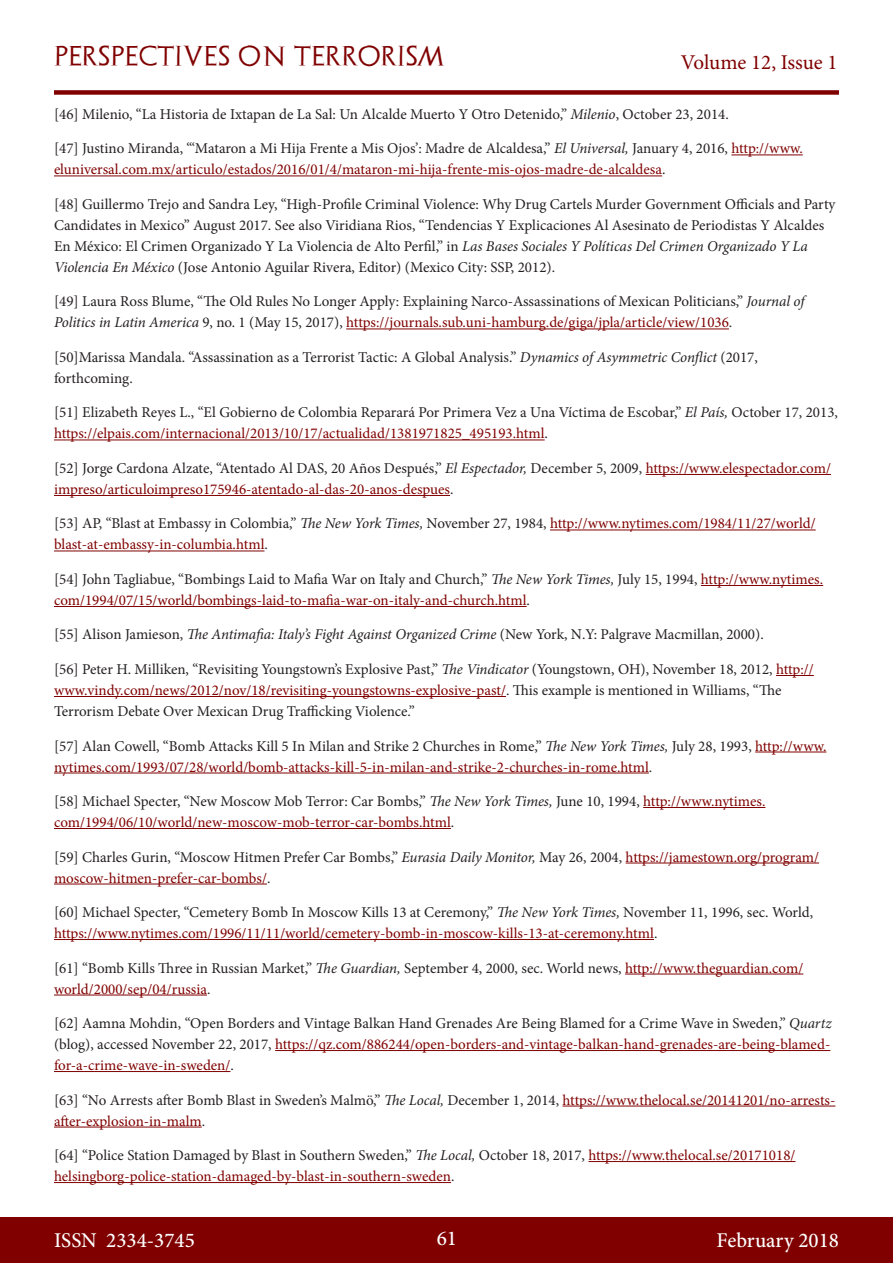
<style>
.page{position:relative;width:893px;height:1263px;background:#fff}
.page>*{position:absolute;margin:0;border:0;box-sizing:border-box;transform-origin:0 0}
.t1{font:500 21px "Minion Pro";color:#fff}
.t2{font:21px "Archeologicaps";letter-spacing:.045em;color:#800000}
.t3{font:21px "Minion Pro";letter-spacing:-.005em;color:#800000}
.Body{font:15px/21px "Minion Pro";color:#231f20}
.Body-2{font:15px/21px "Minion Pro";color:#800000}
.s1{font-style:italic}
.s2{color:#231f20}
.s3{font-style:italic;color:#231f20}
.s4{color:#800000}
</style>
<div class="page">
<div style="left:0;top:1217px;width:893px;height:46px;background:#800000"></div>
<div style="left:54px;top:90px;width:785px;height:5px;background:#800000"></div>
<hr style="left:731px;top:155px;width:72px;height:1px;background:#800000">
<hr style="left:54px;top:176px;width:608px;height:1px;background:#800000">
<hr style="left:346px;top:329px;width:383px;height:1px;background:#800000">
<hr style="left:54px;top:440px;width:491px;height:1px;background:#800000">
<hr style="left:646px;top:474px;width:185px;height:1px;background:#800000">
<hr style="left:54px;top:495px;width:396px;height:1px;background:#800000">
<hr style="left:550px;top:530px;width:266px;height:1px;background:#800000">
<hr style="left:54px;top:551px;width:210px;height:1px;background:#800000">
<hr style="left:701px;top:585px;width:122px;height:1px;background:#800000">
<hr style="left:54px;top:606px;width:473px;height:1px;background:#800000">
<hr style="left:776px;top:675px;width:38px;height:1px;background:#800000">
<hr style="left:54px;top:696px;width:452px;height:1px;background:#800000">
<hr style="left:755px;top:752px;width:71px;height:1px;background:#800000">
<hr style="left:54px;top:773px;width:595px;height:1px;background:#800000">
<hr style="left:643px;top:807px;width:122px;height:1px;background:#800000">
<hr style="left:54px;top:828px;width:397px;height:1px;background:#800000">
<hr style="left:626px;top:863px;width:193px;height:1px;background:#800000">
<hr style="left:54px;top:884px;width:213px;height:1px;background:#800000">
<hr style="left:54px;top:939px;width:600px;height:1px;background:#800000">
<hr style="left:625px;top:974px;width:178px;height:1px;background:#800000">
<hr style="left:54px;top:995px;width:153px;height:1px;background:#800000">
<hr style="left:275px;top:1050px;width:555px;height:1px;background:#800000">
<hr style="left:54px;top:1071px;width:176px;height:1px;background:#800000">
<hr style="left:563px;top:1106px;width:272px;height:1px;background:#800000">
<hr style="left:54px;top:1127px;width:148px;height:1px;background:#800000">
<hr style="left:588px;top:1161px;width:207px;height:1px;background:#800000">
<hr style="left:54px;top:1182px;width:397px;height:1px;background:#800000">
<h1 class="t2" style="left:54px;top:43px;width:392px">PERSPECTIVES ON TERRORISM</h1>
<h1 class="t3" style="left:681px;top:48px;width:158px">Volume 12, Issue 1</h1>
<p class="Body" style="left:54px;top:104px;width:676px">[46] Milenio, “La Historia de Ixtapan de La Sal: Un Alcalde Muerto Y Otro Detenido,” <span class="s1">Milenio</span>, October 23, 2014.</p>
<p class="Body-2" style="left:54px;top:138px;width:750px"><span class="s2">[47] Justino Miranda, “‘Mataron a Mi Hija Frente a Mis Ojos’: Madre de Alcaldesa,”</span> <span class="s3">El Universal,</span> <span class="s2">January 4, 2016,</span> http://www. eluniversal.com.mx/articulo/estados/2016/01/4/mataron-mi-hija-frente-mis-ojos-madre-de-alcaldesa<span class="s2">.</span></p>
<p class="Body" style="left:54px;top:194px;width:783px">[48] Guillermo Trejo and Sandra Ley, “High-Profile Criminal Violence: Why Drug Cartels Murder Government Officials and Party Candidates in Mexico” August 2017. See also Viridiana Rios, “Tendencias Y Explicaciones Al Asesinato de Periodistas Y Alcaldes En México: El Crimen Organizado Y La Violencia de Alto Perfil,” in <span class="s1">Las Bases Sociales Y Políticas Del Crimen Organizado Y La Violencia En México</span> (Jose Antonio Aguilar Rivera, Editor) (Mexico City: SSP, 2012).</p>
<p class="Body" style="left:54px;top:291px;width:752px">[49] Laura Ross Blume, “The Old Rules No Longer Apply: Explaining Narco-Assassinations of Mexican Politicians,” <span class="s1">Journal of<br>Politics in Latin America</span> 9, no. 1 (May 15, 2017), <span class="s4">https://journals.sub.uni-hamburg.de/giga/jpla/article/view/1036</span>.</p>
<p class="Body" style="left:54px;top:347px;width:705px">[50]Marissa Mandala. “Assassination as a Terrorist Tactic: A Global Analysis.” <span class="s1">Dynamics of Asymmetric Conflict</span> (2017, forthcoming.</p>
<p class="Body" style="left:54px;top:402px;width:785px">[51] Elizabeth Reyes L., “El Gobierno de Colombia Reparará Por Primera Vez a Una Víctima de Escobar,” <span class="s1">El País,</span> October 17, 2013, <span class="s4">https://elpais.com/internacional/2013/10/17/actualidad/1381971825_495193.html</span>.</p>
<p class="Body-2" style="left:54px;top:458px;width:778px"><span class="s2">[52] Jorge Cardona Alzate, “Atentado Al DAS, 20 Años Después,”</span> <span class="s3">El Espectador,</span> <span class="s2">December 5, 2009,</span> https://www.elespectador.com/ impreso/articuloimpreso175946-atentado-al-das-20-anos-despues<span class="s2">.</span></p>
<p class="Body-2" style="left:54px;top:513px;width:763px"><span class="s2">[53] AP, “Blast at Embassy in Colombia,”</span> <span class="s3">The New York Times,</span> <span class="s2">November 27, 1984,</span> http://www.nytimes.com/1984/11/27/world/ blast-at-embassy-in-columbia.html<span class="s2">.</span></p>
<p class="Body-2" style="left:54px;top:569px;width:771px"><span class="s2">[54] John Tagliabue, “Bombings Laid to Mafia War on Italy and Church,”</span> <span class="s3">The New York Times,</span> <span class="s2">July 15, 1994,</span> http://www.nytimes. com/1994/07/15/world/bombings-laid-to-mafia-war-on-italy-and-church.html<span class="s2">.</span></p>
<p class="Body" style="left:54px;top:624px;width:711px">[55] Alison Jamieson, <span class="s1">The Antimafia: Italy’s Fight Against Organized Crime</span> (New York, N.Y: Palgrave Macmillan, 2000).</p>
<p class="Body" style="left:54px;top:659px;width:761px">[56] Peter H. Milliken, “Revisiting Youngstown’s Explosive Past,” <span class="s1">The Vindicator</span> (Youngstown, OH), November 18, 2012, <span class="s4">http:// www.vindy.com/news/2012/nov/18/revisiting-youngstowns-explosive-past/</span>. This example is mentioned in Williams, “The<br>Terrorism Debate Over Mexican Drug Trafficking Violence.”</p>
<p class="Body-2" style="left:54px;top:735px;width:774px"><span class="s2">[57] Alan Cowell, “Bomb Attacks Kill 5 In Milan and Strike 2 Churches in Rome,”</span> <span class="s3">The New York Times,</span> <span class="s2">July 28, 1993,</span> http://www. nytimes.com/1993/07/28/world/bomb-attacks-kill-5-in-milan-and-strike-2-churches-in-rome.html<span class="s2">.</span></p>
<p class="Body-2" style="left:54px;top:791px;width:713px"><span class="s2">[58] Michael Specter, “New Moscow Mob Terror: Car Bombs,”</span> <span class="s3">The New York Times,</span> <span class="s2">June 10, 1994,</span> http://www.nytimes. com/1994/06/10/world/new-moscow-mob-terror-car-bombs.html<span class="s2">.</span></p>
<p class="Body-2" style="left:54px;top:846px;width:767px"><span class="s2">[59] Charles Gurin, “Moscow Hitmen Prefer Car Bombs,”</span> <span class="s3">Eurasia Daily Monitor,</span> <span class="s2">May 26, 2004,</span> https://jamestown.org/program/ moscow-hitmen-prefer-car-bombs/<span class="s2">.</span></p>
<p class="Body-2" style="left:54px;top:902px;width:761px"><span class="s2">[60] Michael Specter, “Cemetery Bomb In Moscow Kills 13 at Ceremony,”</span> <span class="s3">The New York Times,</span> <span class="s2">November 11, 1996, sec. World, </span>https://www.nytimes.com/1996/11/11/world/cemetery-bomb-in-moscow-kills-13-at-ceremony.html<span class="s2">.</span></p>
<p class="Body" style="left:54px;top:957px;width:751px">[61] “Bomb Kills Three in Russian Market,” <span class="s1">The Guardian,</span> September 4, 2000, sec. World news, <span class="s4">http://www.theguardian.com/ world/2000/sep/04/russia</span>.</p>
<p class="Body" style="left:54px;top:1013px;width:779px;text-align:justify">[62] Aamna Mohdin, “Open Borders and Vintage Balkan Hand Grenades Are Being Blamed for a Crime Wave in Sweden,” <span class="s1">Quartz </span>(blog), accessed November 22, 2017, <span class="s4">https://qz.com/886244/open-borders-and-vintage-balkan-hand-grenades-are-being-blamed&shy;for-a-crime-wave-in-sweden/</span>.</p>
<p class="Body-2" style="left:54px;top:1089px;width:783px"><span class="s2">[63] “No Arrests after Bomb Blast in Sweden’s Malmö,”</span> <span class="s3">The Local,</span> <span class="s2">December 1, 2014,</span> https://www.thelocal.se/20141201/no-arrests&shy;after-explosion-in-malm<span class="s2">.</span></p>
<p class="Body-2" style="left:54px;top:1145px;width:743px"><span class="s2">[64] “Police Station Damaged by Blast in Southern Sweden,”</span> <span class="s3">The Local,</span> <span class="s2">October 18, 2017,</span> https://www.thelocal.se/20171018/ helsingborg-police-station-damaged-by-blast-in-southern-sweden<span class="s2">.</span></p>
<h1 class="t1" style="left:54px;top:1226px;width:142px">ISSN 2334-3745</h1>
<h1 class="t1" style="left:437px;top:1224px;width:22px">61</h1>
<h1 class="t1" style="left:717px;top:1226px;width:124px">February 2018</h1>
</div>
